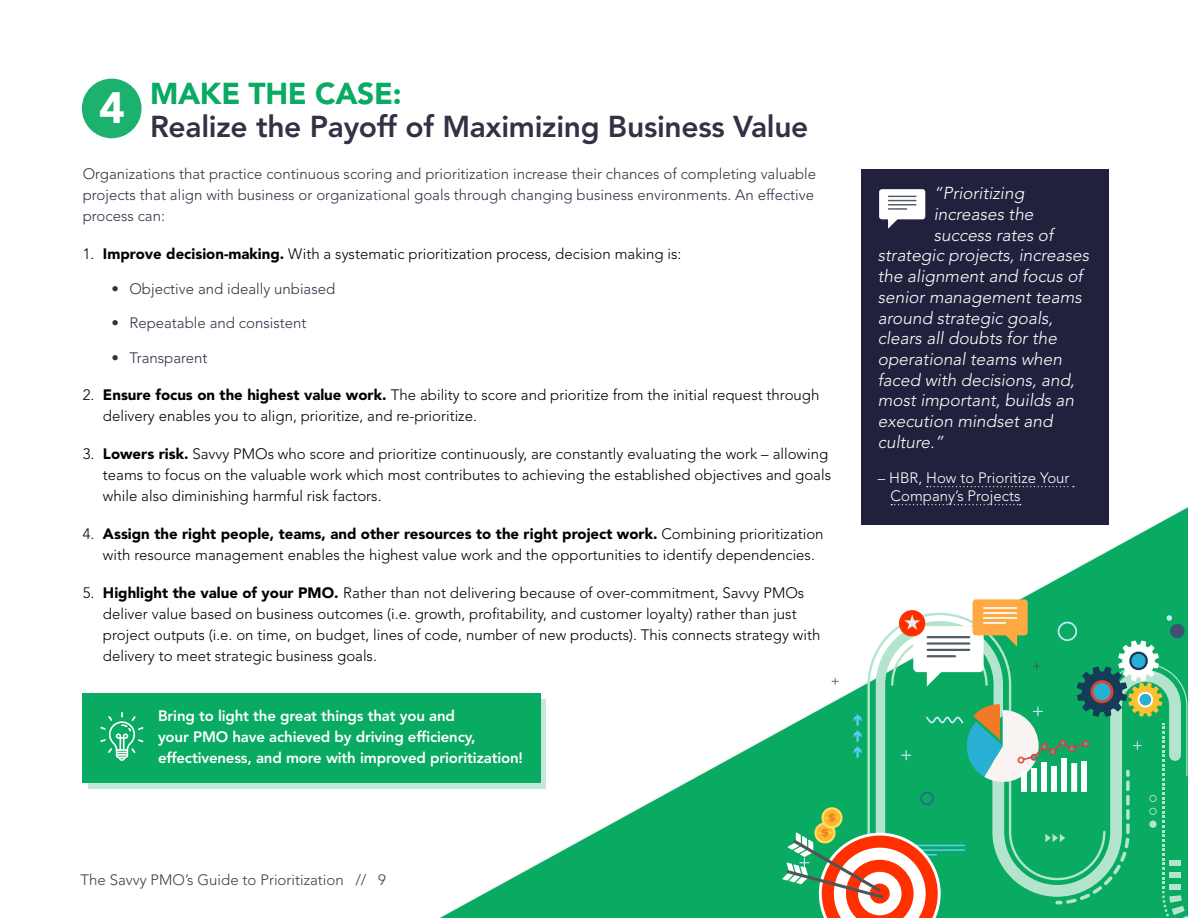
<style>
.page{position:relative;width:1188px;height:918px;background:#fff}
.page>*{position:absolute;margin:0;border:0;box-sizing:border-box;transform-origin:0 0}
.t1{font:900 43.5px "Avenir LT Std";color:#fff}
.t2{font:800 30px "Avenir LT Std";letter-spacing:-.01em;color:#313244}
.t3{font:900 30px "Avenir LT Std";letter-spacing:-.01em;color:#09aa61}
.t4{font:italic 300 17.25px "Avenir LT Std";color:#fff}
.t5{font:300 15px/21px "Avenir LT Std";color:#000}
.t6{font:300 15px/21px "Avenir LT Std";color:#313244}
.t7{font:800 15px/21px "Avenir LT Std";letter-spacing:-.01em;color:#fff}
.t8{font:300 15px/18px "Avenir LT Std";color:#fff}
.t9{font:300 15px "Avenir LT Std";color:#414042}
.s1{font-weight:900}
</style>
<div class="page">
<svg style="left:438px;top:506px;width:750px;height:412px"></svg>
<div style="left:88px;top:699px;width:458px;height:90px;background:#c2ead7"></div>
<div style="left:861px;top:169px;width:248px;height:356px;background:#21213d"></div>
<svg style="left:927px;top:486px;width:147px;height:1px"></svg>
<svg style="left:891px;top:504px;width:130px;height:1px"></svg>
<div style="left:83px;top:693px;width:458px;height:89px;background:#09aa61"></div>
<div style="left:879px;top:189px;width:46px;height:30px;background:#fff;border-radius:3px"></div>
<svg style="left:888px;top:196px;width:29px;height:33px"></svg>
<svg style="left:100px;top:712px;width:43px;height:49px"></svg>
<div style="left:82px;top:79px;width:60px;height:59px;background:#1db16e;border-radius:50%"></div>
<div style="left:973px;top:599px;width:55px;height:36px;background:#ffa943;border-radius:3px"></div>
<hr style="left:983px;top:607px;width:34px;height:2px;background:#fff">
<hr style="left:983px;top:612px;width:34px;height:2px;background:#fff">
<div style="left:899px;top:610px;width:26px;height:26px;background:#ff3000;border-radius:50%"></div>
<svg style="left:782px;top:615px;width:406px;height:303px"></svg>
<h2 class="t3" style="left:150px;top:75px;width:253px">MAKE THE CASE:</h2>
<h2 class="t2" style="left:150px;top:109px;width:660px">Realize the Payoff of Maximizing Business Value</h2>
<p class="t6" style="left:83px;top:163px;width:735px">Organizations that practice continuous scoring and prioritization increase their chances of completing valuable projects that align with business or organizational goals through changing business environments. An effective process can:</p>
<p class="t5" style="left:83px;top:243px;width:600px">1. <span class="s1">Improve decision-making.</span> With a systematic prioritization process, decision making is:</p>
<p class="t6" style="left:111px;top:278px;width:225px">• Objective and ideally unbiased</p>
<p class="t6" style="left:111px;top:313px;width:197px">• Repeatable and consistent</p>
<p class="t6" style="left:111px;top:347px;width:98px">• Transparent</p>
<p class="t5" style="left:103px;top:385px;width:718px;text-indent:-20px">2. <span class="s1">Ensure focus on the highest value work.</span> The ability to score and prioritize from the initial request through delivery enables you to align, prioritize, and re-prioritize.</p>
<p class="t5" style="left:103px;top:444px;width:730px;text-indent:-20px">3. <span class="s1">Lowers risk.</span> Savvy PMOs who score and prioritize continuously, are constantly evaluating the work – allowing teams to focus on the valuable work which most contributes to achieving the established objectives and goals while also diminishing harmful risk factors.</p>
<p class="t5" style="left:103px;top:524px;width:722px;text-indent:-20px">4. <span class="s1">Assign the right people, teams, and other resources to the right project work.</span> Combining prioritization with resource management enables the highest value work and the opportunities to identify dependencies.</p>
<p class="t5" style="left:103px;top:583px;width:719px;text-indent:-20px">5. <span class="s1">Highlight the value of your PMO.</span> Rather than not delivering because of over-commitment, Savvy PMOs deliver value based on business outcomes (i.e. growth, profitability, and customer loyalty) rather than just project outputs (i.e. on time, on budget, lines of code, number of new products). This connects strategy with delivery to meet strategic business goals.</p>
<h1 class="t1" style="left:99px;top:82px;width:27px">4</h1>
<p class="t7" style="left:158px;top:706px;width:367px">Bring to light the great things that you and<br>your PMO have achieved by driving efficiency, effectiveness, and more with improved prioritization!</p>
<p class="t9" style="left:81px;top:871px;width:307px">The Savvy PMO’s Guide to Prioritization // 9</p>
<p class="t4" style="left:934px;top:183px;width:92px">“Prioritizing</p>
<p class="t4" style="left:934px;top:204px;width:101px">increases the</p>
<p class="t4" style="left:934px;top:225px;width:121px">success rates of</p>
<p class="t4" style="left:878px;top:245px;width:213px">strategic projects, increases</p>
<p class="t4" style="left:878px;top:266px;width:206px">the alignment and focus of</p>
<p class="t4" style="left:878px;top:287px;width:205px">senior management teams</p>
<p class="t4" style="left:878px;top:307px;width:177px">around strategic goals,</p>
<p class="t4" style="left:878px;top:328px;width:181px">clears all doubts for the</p>
<p class="t4" style="left:878px;top:349px;width:186px">operational teams when</p>
<p class="t4" style="left:878px;top:370px;width:198px">faced with decisions, and,</p>
<p class="t4" style="left:878px;top:390px;width:198px">most important, builds an</p>
<p class="t4" style="left:878px;top:411px;width:176px">execution mindset and</p>
<p class="t4" style="left:878px;top:432px;width:67px">culture.”</p>
<p class="t8" style="left:891px;top:469px;width:181px;text-indent:-13px">– HBR, How to Prioritize Your<br>Company’s Projects</p>
</div>
